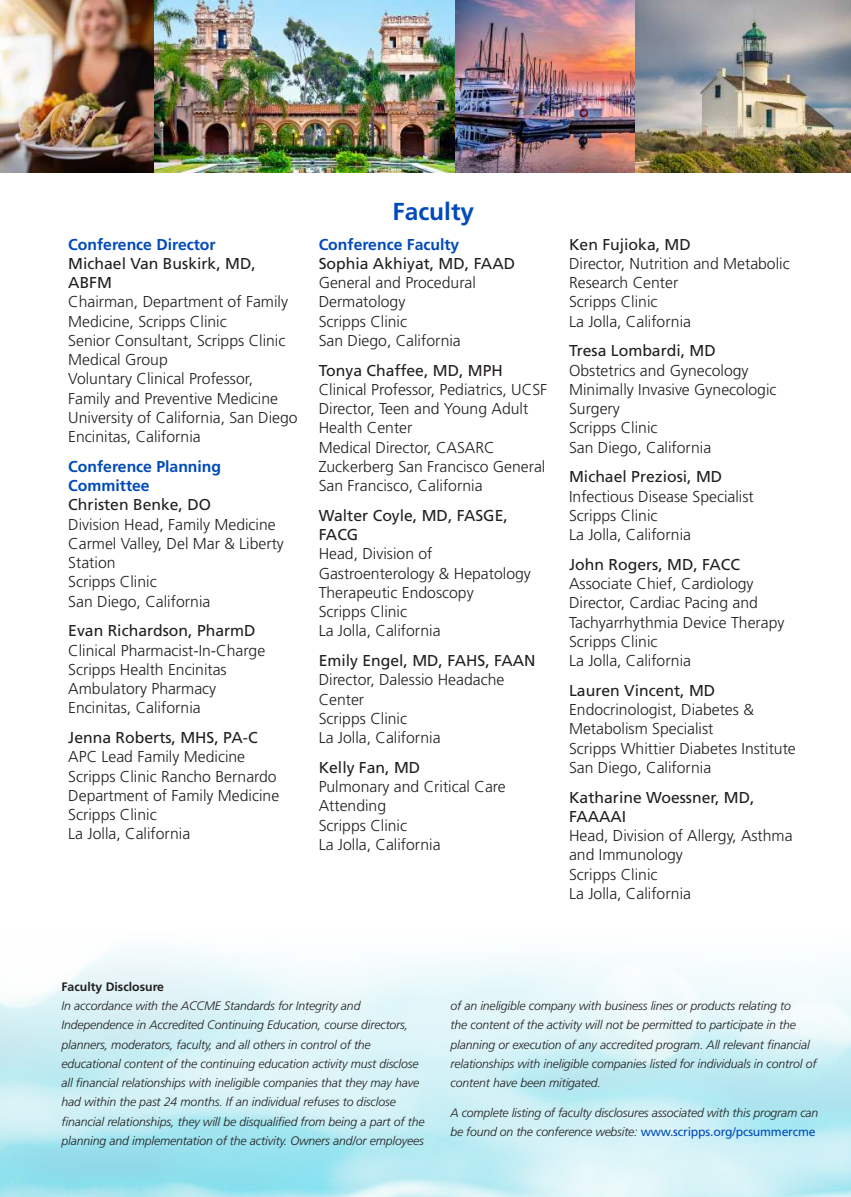
<style>
.page{position:relative;width:851px;height:1197px;background:#fff}
.page>*{position:absolute;margin:0;border:0;box-sizing:border-box;transform-origin:0 0}
.t1{font:700 24.5px "Frutiger LT Std";color:#004aba}
.t2{font:300 15.75px/19.2px "Frutiger LT Std";color:#231f20}
.t3{font:15.75px/19.2px "Frutiger LT Std";color:#231f20}
.t4{font:700 15.75px/19.2px "Frutiger LT Std";color:#004aba}
.t5{font:italic 300 12.25px/19.2px "Frutiger LT Std";letter-spacing:-.01em;color:#231f20}
.t6{font:700 12.25px "Frutiger LT Std";color:#231f20}
.s1{font-weight:400;font-style:normal;color:#004aba}
</style>
<div class="page">
<img style="left:143px;top:0;width:338px;height:173px">
<img style="left:0;top:0;width:154px;height:172px">
<img style="left:455px;top:0;width:180px;height:172px">
<img style="left:635px;top:0;width:215px;height:172px">
<p class="t4" style="left:68px;top:235px;width:149px">Conference Director</p>
<p class="t3" style="left:68px;top:254px;width:189px">Michael Van Buskirk, MD,<br>ABFM</p>
<p class="t2" style="left:68px;top:293px;width:231px">Chairman, Department of Family<br>Medicine, Scripps Clinic<br>Senior Consultant, Scripps Clinic<br>Medical Group<br>Voluntary Clinical Professor,<br>Family and Preventive Medicine<br>University of California, San Diego<br>Encinitas, California</p>
<p class="t4" style="left:68px;top:457px;width:154px">Conference Planning<br>Committee</p>
<p class="t3" style="left:68px;top:495px;width:144px">Christen Benke, DO</p>
<p class="t2" style="left:68px;top:515px;width:217px">Division Head, Family Medicine<br>Carmel Valley, Del Mar &amp; Liberty<br>Station<br>Scripps Clinic<br>San Diego, California</p>
<p class="t3" style="left:68px;top:621px;width:189px">Evan Richardson, PharmD</p>
<p class="t2" style="left:68px;top:641px;width:198px">Clinical Pharmacist-In-Charge<br>Scripps Health Encinitas<br>Ambulatory Pharmacy<br>Encinitas, California</p>
<p class="t3" style="left:68px;top:728px;width:191px">Jenna Roberts, MHS, PA-C</p>
<p class="t2" style="left:68px;top:748px;width:212px">APC Lead Family Medicine<br>Scripps Clinic Rancho Bernardo<br>Department of Family Medicine<br>Scripps Clinic<br>La Jolla, California</p>
<h1 class="t1" style="left:392px;top:197px;width:83px">Faculty</h1>
<p class="t4" style="left:318px;top:235px;width:142px">Conference Faculty</p>
<p class="t3" style="left:318px;top:254px;width:198px">Sophia Akhiyat, MD, FAAD</p>
<p class="t2" style="left:318px;top:273px;width:159px">General and Procedural<br>Dermatology<br>Scripps Clinic<br>San Diego, California</p>
<p class="t3" style="left:318px;top:361px;width:186px">Tonya Chaffee, MD, MPH</p>
<p class="t2" style="left:318px;top:380px;width:230px">Clinical Professor, Pediatrics, UCSF<br>Director, Teen and Young Adult<br>Health Center<br>Medical Director, CASARC<br>Zuckerberg San Francisco General<br>San Francisco, California</p>
<p class="t3" style="left:318px;top:506px;width:191px">Walter Coyle, MD, FASGE,<br>FACG</p>
<p class="t2" style="left:318px;top:545px;width:214px">Head, Division of<br>Gastroenterology &amp; Hepatology<br>Therapeutic Endoscopy<br>Scripps Clinic<br>La Jolla, California</p>
<p class="t3" style="left:318px;top:651px;width:218px">Emily Engel, MD, FAHS, FAAN</p>
<p class="t2" style="left:318px;top:671px;width:187px">Director, Dalessio Headache<br>Center<br>Scripps Clinic<br>La Jolla, California</p>
<p class="t3" style="left:318px;top:758px;width:103px">Kelly Fan, MD</p>
<p class="t2" style="left:318px;top:777px;width:188px">Pulmonary and Critical Care<br>Attending<br>Scripps Clinic<br>La Jolla, California</p>
<p class="t3" style="left:569px;top:235px;width:123px">Ken Fujioka, MD</p>
<p class="t2" style="left:569px;top:254px;width:222px">Director, Nutrition and Metabolic<br>Research Center<br>Scripps Clinic<br>La Jolla, California</p>
<p class="t3" style="left:569px;top:341px;width:148px">Tresa Lombardi, MD</p>
<p class="t2" style="left:569px;top:361px;width:209px">Obstetrics and Gynecology<br>Minimally Invasive Gynecologic<br>Surgery<br>Scripps Clinic<br>San Diego, California</p>
<p class="t3" style="left:569px;top:467px;width:155px">Michael Preziosi, MD</p>
<p class="t2" style="left:569px;top:487px;width:186px">Infectious Disease Specialist<br>Scripps Clinic<br>La Jolla, California</p>
<p class="t3" style="left:569px;top:555px;width:172px">John Rogers, MD, FACC</p>
<p class="t2" style="left:569px;top:574px;width:217px">Associate Chief, Cardiology<br>Director, Cardiac Pacing and<br>Tachyarrhythmia Device Therapy<br>Scripps Clinic<br>La Jolla, California</p>
<p class="t3" style="left:569px;top:681px;width:148px">Lauren Vincent, MD</p>
<p class="t2" style="left:569px;top:700px;width:228px">Endocrinologist, Diabetes &amp;<br>Metabolism Specialist<br>Scripps Whittier Diabetes Institute<br>San Diego, California</p>
<p class="t3" style="left:569px;top:788px;width:187px">Katharine Woessner, MD,<br>FAAAAI</p>
<p class="t2" style="left:569px;top:826px;width:225px">Head, Division of Allergy, Asthma and Immunology<br>Scripps Clinic<br>La Jolla, California</p>
<p class="t6" style="left:61px;top:979px;width:104px">Faculty Disclosure</p>
<p class="t5" style="left:61px;top:996px;width:364px">In accordance with the ACCME Standards for Integrity and Independence in Accredited Continuing Education, course directors, planners, moderators, faculty, and all others in control of the educational content of the continuing education activity must disclose all financial relationships with ineligible companies that they may have had within the past 24 months. If an individual refuses to disclose financial relationships, they will be disqualified from being a part of the planning and implementation of the activity. Owners and/or employees</p>
<p class="t5" style="left:450px;top:996px;width:367px">of an ineligible company with business lines or products relating to<br>the content of the activity will not be permitted to participate in the planning or execution of any accredited program. All relevant financial relationships with ineligible companies listed for individuals in control of content have been mitigated.</p>
<p class="t5" style="left:450px;top:1103px;width:369px">A complete listing of faculty disclosures associated with this program can be found on the conference website: <span class="s1">www.scripps.org/pcsummercme</span></p>
</div>
